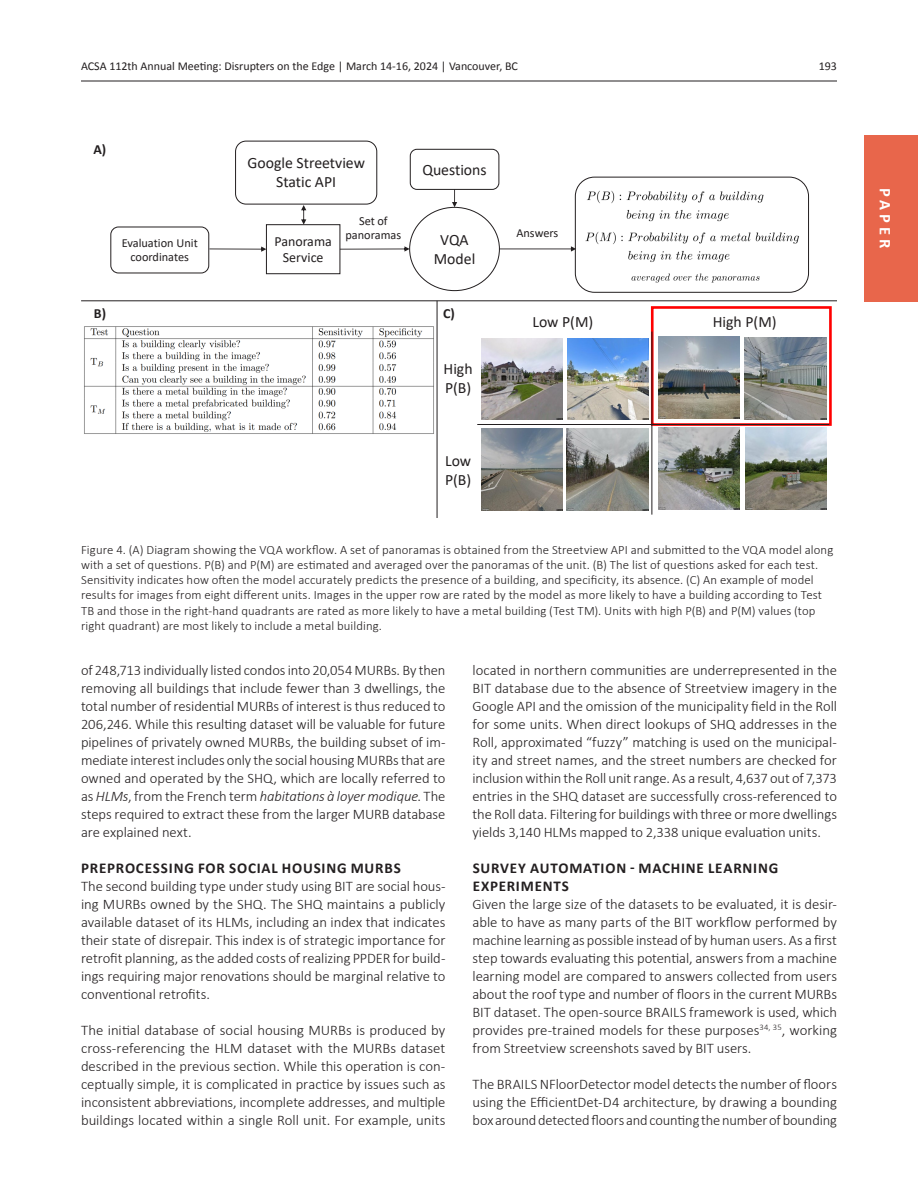
<style>
.page{position:relative;width:918px;height:1188px;background:#fff}
.page>*{position:absolute;margin:0;border:0;box-sizing:border-box;transform-origin:0 0}
.t1{font:700 16.5px "Calibri";letter-spacing:.235em;color:#fff}
.t2{font:15.75px/18.9px "Calibri";color:#231f20}
._05_Section_Header{font:700 15px/18px "Calibri";letter-spacing:.055em;color:#231f20}
._06_Main_Body_Text_-_no_break_body{font:300 14.7px/18px "Calibri";letter-spacing:-.005em;color:#231f20;text-align:justify}
.t3{font:13.95px/16.8px "Calibri";color:#231f20;text-align:center}
.t4{font:700 13.95px "Calibri";color:#231f20}
._07_Caption_Text{font:300 12.75px/15.3px "Calibri";letter-spacing:.01em;color:#231f20}
.t5{font:12.3px/14.7px "Calibri";color:#231f20;text-align:center}
.t6{font:12px "Calibri";color:#231f20}
.s1{font-style:italic}
</style>
<div class="page">
<hr style="left:81px;top:81px;width:756px;height:1px;background:#231f20">
<div style="left:864px;top:135px;width:54px;height:166px;background:#e8664b"></div>
<div style="left:651px;top:306px;width:181px;height:120px;border:3px solid #f00"></div>
<img style="left:745px;top:338px;width:81px;height:81px">
<img style="left:658px;top:337px;width:82px;height:82px">
<img style="left:567px;top:429px;width:81px;height:81px">
<img style="left:481px;top:429px;width:82px;height:81px">
<img style="left:481px;top:338px;width:82px;height:82px">
<img style="left:658px;top:428px;width:82px;height:81px">
<img style="left:745px;top:428px;width:82px;height:81px">
<img style="left:567px;top:339px;width:82px;height:81px">
<hr style="left:652px;top:332px;width:1px;height:183px;background:#231f20">
<hr style="left:477px;top:424px;width:352px;height:1px;background:#231f20">
<div style="left:266px;top:224px;width:74px;height:50px;border:1px solid #231f20"></div>
<div style="left:110px;top:227px;width:99px;height:46px;background:#fff;border:1px solid #231f20;border-radius:8px"></div>
<svg style="left:209px;top:247px;width:57px;height:5px"></svg>
<svg style="left:340px;top:246px;width:70px;height:6px"></svg>
<svg style="left:499px;top:246px;width:76px;height:6px"></svg>
<svg style="left:301px;top:205px;width:5px;height:20px"></svg>
<div style="left:575px;top:177px;width:234px;height:116px;border:1px solid #231f20;border-radius:19px"></div>
<div style="left:235px;top:141px;width:142px;height:64px;background:#fff;border:1px solid #231f20;border-radius:10px"></div>
<img style="left:587px;top:190px;width:177px;height:32px">
<img style="left:585px;top:232px;width:214px;height:31px">
<img style="left:631px;top:273px;width:129px;height:10px">
<div style="left:410px;top:149px;width:89px;height:41px;background:#fff;border:1px solid #231f20;border-radius:7px"></div>
<svg style="left:452px;top:189px;width:5px;height:18px"></svg>
<hr style="left:81px;top:301px;width:756px;height:1px;background:#231f20">
<hr style="left:437px;top:301px;width:1px;height:217px;background:#231f20">
<img style="left:84px;top:326px;width:350px;height:108px">
<p class="t6" style="left:81px;top:57px;width:438px">ACSA 112th Annual Meeting: Disrupters on the Edge | March 14-16, 2024 | Vancouver, BC</p>
<p class="t6" style="left:819px;top:57px;width:20px">193</p>
<p class="t4" style="left:93px;top:139px;width:14px">A)</p>
<p class="t5" style="left:122px;top:235px;width:78px">Evaluation Unit coordinates</p>
<p class="t4" style="left:94px;top:303px;width:14px">B)</p>
<p class="t2" style="left:247px;top:153px;width:119px;text-align:center">Google Streetview<br>Static API</p>
<p class="t2" style="left:422px;top:160px;width:66px">Questions</p>
<p class="t5" style="left:346px;top:213px;width:57px">Set of panoramas</p>
<p class="t3" style="left:274px;top:232px;width:59px">Panorama<br>Service</p>
<p class="t2" style="left:434px;top:230px;width:43px;text-align:center">VQA<br>Model</p>
<p class="t4" style="left:443px;top:303px;width:13px">C)</p>
<p class="t2" style="left:444px;top:359px;width:31px">High<br>P(B)</p>
<p class="t2" style="left:445px;top:451px;width:28px">Low<br>P(B)</p>
<p class="t5" style="left:516px;top:225px;width:43px">Answers</p>
<p class="t2" style="left:532px;top:312px;width:62px">Low P(M)</p>
<p class="t2" style="left:713px;top:312px;width:65px">High P(M)</p>
<p class="_07_Caption_Text" style="left:81px;top:541px;width:754px">Figure 4. (A) Diagram showing the VQA workflow. A set of panoramas is obtained from the Streetview API and submitted to the VQA model along with a set of questions. P(B) and P(M) are estimated and averaged over the panoramas of the unit. (B) The list of questions asked for each test.<br>Sensitivity indicates how often the model accurately predicts the presence of a building, and specificity, its absence. (C) An example of model results for images from eight different units. Images in the upper row are rated by the model as more likely to have a building according to Test TB and those in the right-hand quadrants are rated as more likely to have a metal building (Test TM). Units with high P(B) and P(M) values (top right quadrant) are most likely to include a metal building.</p>
<p class="_06_Main_Body_Text_-_no_break_body" style="left:81px;top:661px;width:366px">of 248,713 individually listed condos into 20,054 MURBs. By then removing all buildings that include fewer than 3 dwellings, the total number of residential MURBs of interest is thus reduced to 206,246. While this resulting dataset will be valuable for future pipelines of privately owned MURBs, the building subset of im&shy;mediate interest includes only the social housing MURBs that are owned and operated by the SHQ, which are locally referred to as <span class="s1">HLMs</span>, from the French term <span class="s1">habitations à loyer modique</span>. The steps required to extract these from the larger MURB database are explained next.</p>
<p class="_05_Section_Header" style="left:81px;top:859px;width:321px">PREPROCESSING FOR SOCIAL HOUSING MURBS</p>
<p class="_06_Main_Body_Text_-_no_break_body" style="left:81px;top:877px;width:366px">The second building type under study using BIT are social hous&shy;ing MURBs owned by the SHQ. The SHQ maintains a publicly available dataset of its HLMs, including an index that indicates their state of disrepair. This index is of strategic importance for retrofit planning, as the added costs of realizing PPDER for build&shy;ings requiring major renovations should be marginal relative to conventional retrofits.</p>
<p class="_06_Main_Body_Text_-_no_break_body" style="left:81px;top:1021px;width:366px">The initial database of social housing MURBs is produced by cross-referencing the HLM dataset with the MURBs dataset described in the previous section. While this operation is con&shy;ceptually simple, it is complicated in practice by issues such as inconsistent abbreviations, incomplete addresses, and multiple buildings located within a single Roll unit. For example, units</p>
<p class="_06_Main_Body_Text_-_no_break_body" style="left:472px;top:661px;width:366px">located in northern communities are underrepresented in the BIT database due to the absence of Streetview imagery in the Google API and the omission of the municipality field in the Roll for some units. When direct lookups of SHQ addresses in the Roll, approximated “fuzzy” matching is used on the municipal&shy;ity and street names, and the street numbers are checked for inclusion within the Roll unit range. As a result, 4,637 out of 7,373 entries in the SHQ dataset are successfully cross-referenced to the Roll data. Filtering for buildings with three or more dwellings yields 3,140 HLMs mapped to 2,338 unique evaluation units.</p>
<p class="_05_Section_Header" style="left:473px;top:859px;width:307px">SURVEY AUTOMATION - MACHINE LEARNING<br>EXPERIMENTS</p>
<p class="_06_Main_Body_Text_-_no_break_body" style="left:472px;top:895px;width:366px">Given the large size of the datasets to be evaluated, it is desir&shy;able to have as many parts of the BIT workflow performed by machine learning as possible instead of by human users. As a first step towards evaluating this potential, answers from a machine learning model are compared to answers collected from users about the roof type and number of floors in the current MURBs BIT dataset. The open-source BRAILS framework is used, which provides pre-trained models for these purposes<sup>34,</sup> <sup>35</sup>, working from Streetview screenshots saved by BIT users.</p>
<p class="_06_Main_Body_Text_-_no_break_body" style="left:472px;top:1075px;width:366px">The BRAILS NFloorDetector model detects the number of floors using the EfficientDet-D4 architecture, by drawing a bounding box around detected floors and counting the number of bounding</p>
<p class="t1" style="left:897px;top:188px;width:61px;rotate:90deg">PAPER</p>
</div>
